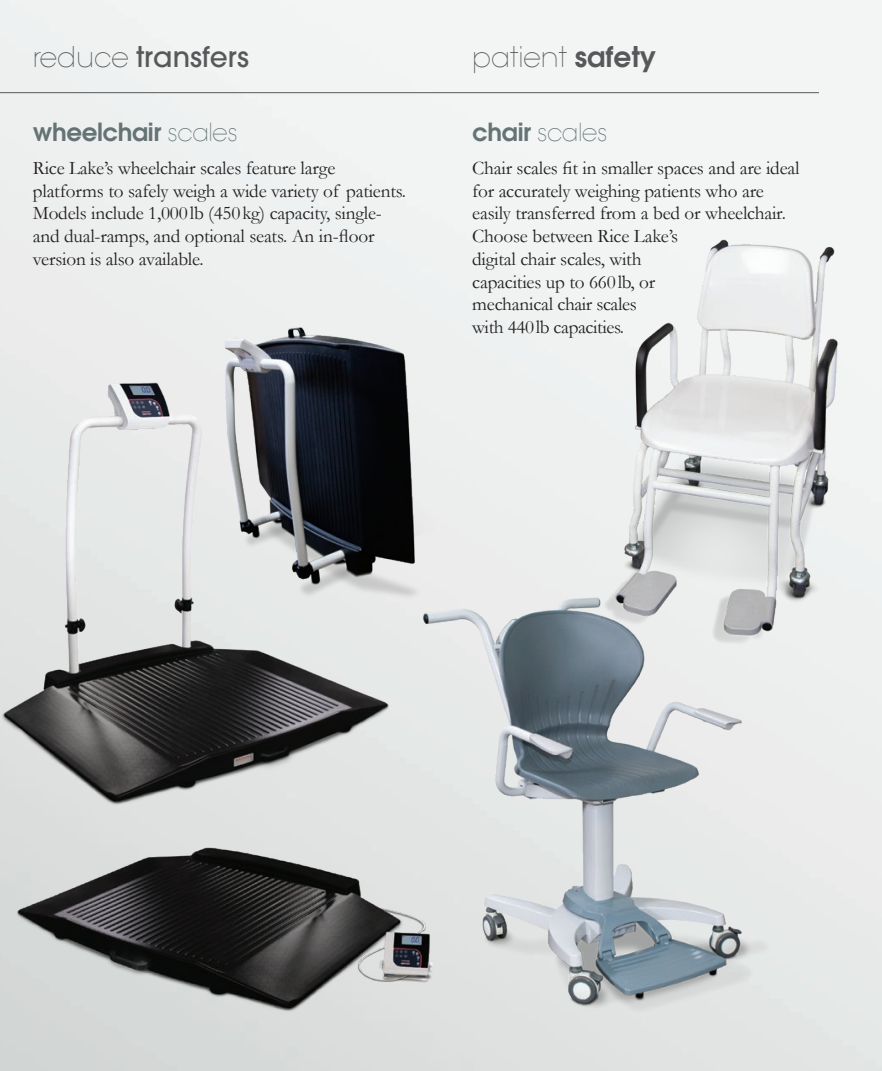
<style>
.page{position:relative;width:882px;height:1071px;background:#fff}
.page>*{position:absolute;margin:0;border:0;box-sizing:border-box;transform-origin:0 0}
.t1{font:500 28px "Avant Garde";color:#57585a}
.t2{font:200 28px "Avant Garde";color:#57585a}
.t3{font:600 24.5px "Avant Garde";letter-spacing:-.015em;color:#657374}
.t4{font:200 24.5px "Avant Garde";letter-spacing:-.015em;color:#657374}
.t5{font:19.25px/22.8px "Garamond";letter-spacing:-.01em;color:#231f20}
.s1{font-weight:200}
.s2{font-weight:600}
</style>
<div class="page">
<hr style="left:0;top:92px;width:819px;height:1px;background:#57585a">
<img style="left:575px;top:228px;width:282px;height:431px">
<img style="left:409px;top:573px;width:383px;height:455px">
<img style="left:156px;top:212px;width:322px;height:442px">
<img style="left:0;top:815px;width:489px;height:236px">
<img style="left:0;top:360px;width:409px;height:472px">
<p class="t1" style="left:33px;top:39px;width:218px"><span class="s1">reduce</span> transfers</p>
<p class="t3" style="left:33px;top:116px;width:207px">wheelchair <span class="s1">scales</span></p>
<p class="t5" style="left:33px;top:156px;width:375px">Rice Lake’s wheelchair scales feature large platforms to safely weigh a wide variety of patients.<br>Models include 1,000lb (450kg) capacity, single&shy;and dual-ramps, and optional seats. An in-floor version is also available.</p>
<p class="t2" style="left:472px;top:40px;width:185px">patient <span class="s2">safety</span></p>
<p class="t4" style="left:472px;top:118px;width:137px"><span class="s2">chair</span> scales</p>
<p class="t5" style="left:472px;top:156px;width:329px">Chair scales fit in smaller spaces and are ideal for accurately weighing patients who are easily transferred from a bed or wheelchair.<br>Choose between Rice Lake’s<br>digital chair scales, with<br>capacities up to 660lb, or<br>mechanical chair scales<br>with 440lb capacities.</p>
</div>
